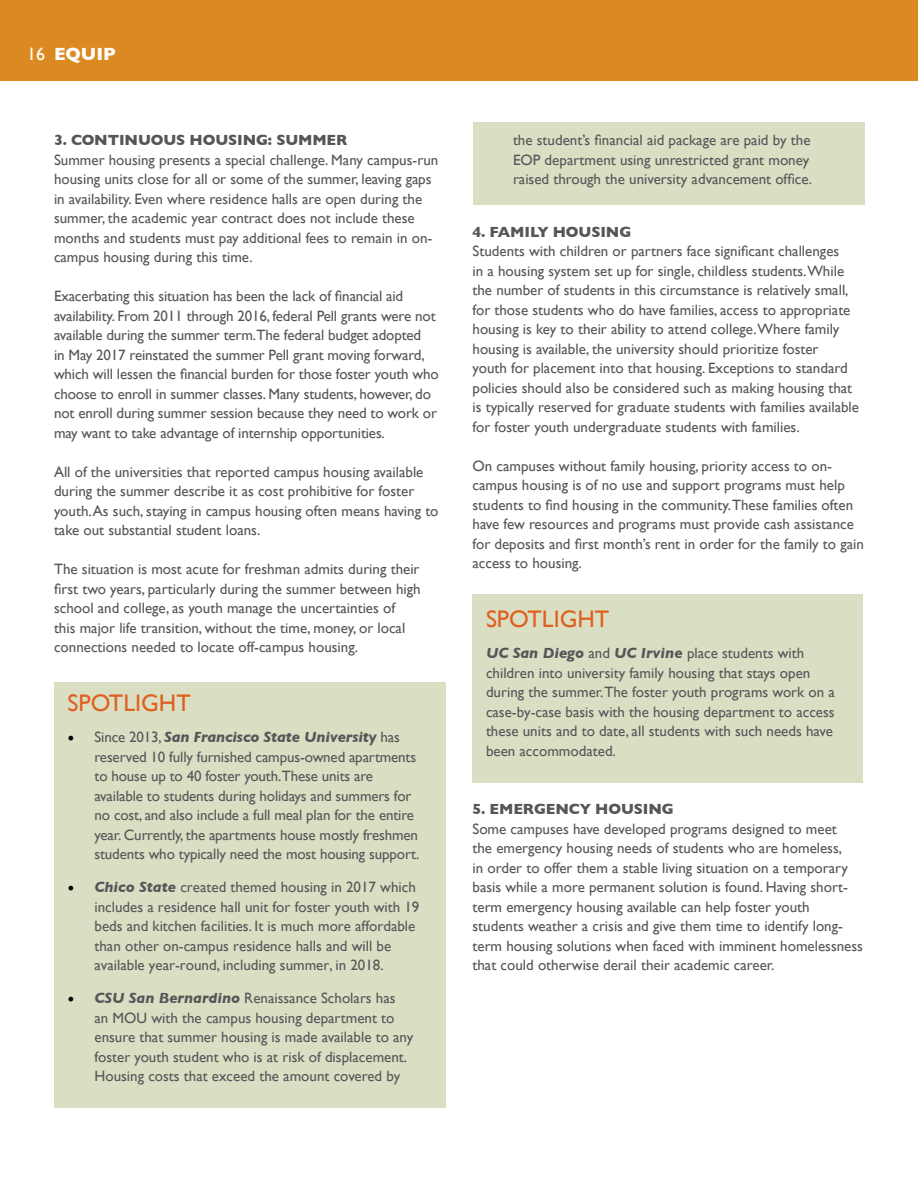
<style>
.page{position:relative;width:918px;height:1188px;background:#fff}
.page>*{position:absolute;margin:0;border:0;box-sizing:border-box;transform-origin:0 0}
.t1{font:24px "Gill Sans";color:#df6020}
.t2{font:700 18px "Gill Sans";color:#fff}
.t3{font:15px/19.5px "Gill Sans";color:#565659}
.t4{font:700 15px "Gill Sans";letter-spacing:-.01em;color:#565659}
.s1{font-weight:400}
.s2{font-family:"Minion Pro";font-size:18px;color:#000}
.s3{font-weight:700;font-style:italic}
</style>
<div class="page">
<div style="left:0;top:0;width:918px;height:81px;background:#da8a20"></div>
<div style="left:473px;top:123px;width:392px;height:82px;background:#dadfc3"></div>
<div style="left:472px;top:594px;width:391px;height:189px;background:#dadfc3"></div>
<div style="left:54px;top:683px;width:392px;height:425px;background:#dadfc3"></div>
<p class="t2" style="left:27px;top:40px;width:90px"><span class="s1">16</span> EQUIP</p>
<p class="t4" style="left:54px;top:128px;width:295px">3. CONTINUOUS HOUSING: SUMMER</p>
<p class="t3" style="left:54px;top:150px;width:386px">Summer housing presents a special challenge. Many campus-run housing units close for all or some of the summer, leaving gaps in availability. Even where residence halls are open during the summer, the academic year contract does not include these months and students must pay additional fees to remain in on&shy;campus housing during this time.</p>
<p class="t3" style="left:54px;top:286px;width:386px">Exacerbating this situation has been the lack of financial aid availability. From 2011 through 2016, federal Pell grants were not available during the summer term.The federal budget adopted<br>in May 2017 reinstated the summer Pell grant moving forward, which will lessen the financial burden for those foster youth who choose to enroll in summer classes. Many students, however, do not enroll during summer session because they need to work or may want to take advantage of internship opportunities.</p>
<p class="t3" style="left:54px;top:462px;width:386px">All of the universities that reported campus housing available during the summer describe it as cost prohibitive for foster youth. As such, staying in campus housing often means having to take out substantial student loans.</p>
<p class="t3" style="left:54px;top:559px;width:368px">The situation is most acute for freshman admits during their first two years, particularly during the summer between high school and college, as youth manage the uncertainties of<br>this major life transition, without the time, money, or local connections needed to locate off-campus housing.</p>
<h1 class="t1" style="left:68px;top:689px;width:125px">SPOTLIGHT</h1>
<p class="t3" style="left:94px;top:727px;width:326px;text-indent:-27px"><span class="s2">•</span> Since 2013, <span class="s3">San Francisco State University</span> has reserved 10 fully furnished campus-owned apartments to house up to 40 foster youth.These units are available to students during holidays and summers for no cost, and also include a full meal plan for the entire year. Currently, the apartments house mostly freshmen students who typically need the most housing support.</p>
<p class="t3" style="left:94px;top:877px;width:326px;text-indent:-27px"><span class="s2">•</span> <span class="s3">Chico State</span> created themed housing in 2017 which includes a residence hall unit for foster youth with 19 beds and kitchen facilities. It is much more affordable than other on-campus residence halls and will be available year-round, including summer, in 2018.</p>
<p class="t3" style="left:94px;top:988px;width:320px;text-indent:-27px"><span class="s2">•</span> <span class="s3">CSU San Bernardino</span> Renaissance Scholars has<br>an MOU with the campus housing department to ensure that summer housing is made available to any foster youth student who is at risk of displacement.<br>Housing costs that exceed the amount covered by</p>
<p class="t3" style="left:513px;top:130px;width:301px">the student’s financial aid package are paid by the<br>EOP department using unrestricted grant money raised through the university advancement office.</p>
<p class="t4" style="left:472px;top:220px;width:160px">4. FAMILY HOUSING</p>
<p class="t3" style="left:472px;top:241px;width:388px">Students with children or partners face significant challenges<br>in a housing system set up for single, childless students.While the number of students in this circumstance is relatively small, for those students who do have families, access to appropriate housing is key to their ability to attend college.Where family housing is available, the university should prioritize foster<br>youth for placement into that housing. Exceptions to standard policies should also be considered such as making housing that is typically reserved for graduate students with families available for foster youth undergraduate students with families.</p>
<p class="t3" style="left:472px;top:456px;width:393px">On campuses without family housing, priority access to on&shy;campus housing is of no use and support programs must help students to find housing in the community.These families often have few resources and programs must provide cash assistance for deposits and first month’s rent in order for the family to gain access to housing.</p>
<h1 class="t1" style="left:486px;top:605px;width:125px">SPOTLIGHT</h1>
<p class="t3" style="left:486px;top:643px;width:350px"><span class="s3">UC San Diego</span> and <span class="s3">UC Irvine</span> place students with children into university family housing that stays open during the summer.The foster youth programs work on a case-by-case basis with the housing department to access these units and to date, all students with such needs have been accommodated.</p>
<p class="t4" style="left:472px;top:797px;width:203px">5. EMERGENCY HOUSING</p>
<p class="t3" style="left:472px;top:819px;width:392px">Some campuses have developed programs designed to meet<br>the emergency housing needs of students who are homeless,<br>in order to offer them a stable living situation on a temporary basis while a more permanent solution is found. Having short&shy;term emergency housing available can help foster youth students weather a crisis and give them time to identify long&shy;term housing solutions when faced with imminent homelessness that could otherwise derail their academic career.</p>
</div>
